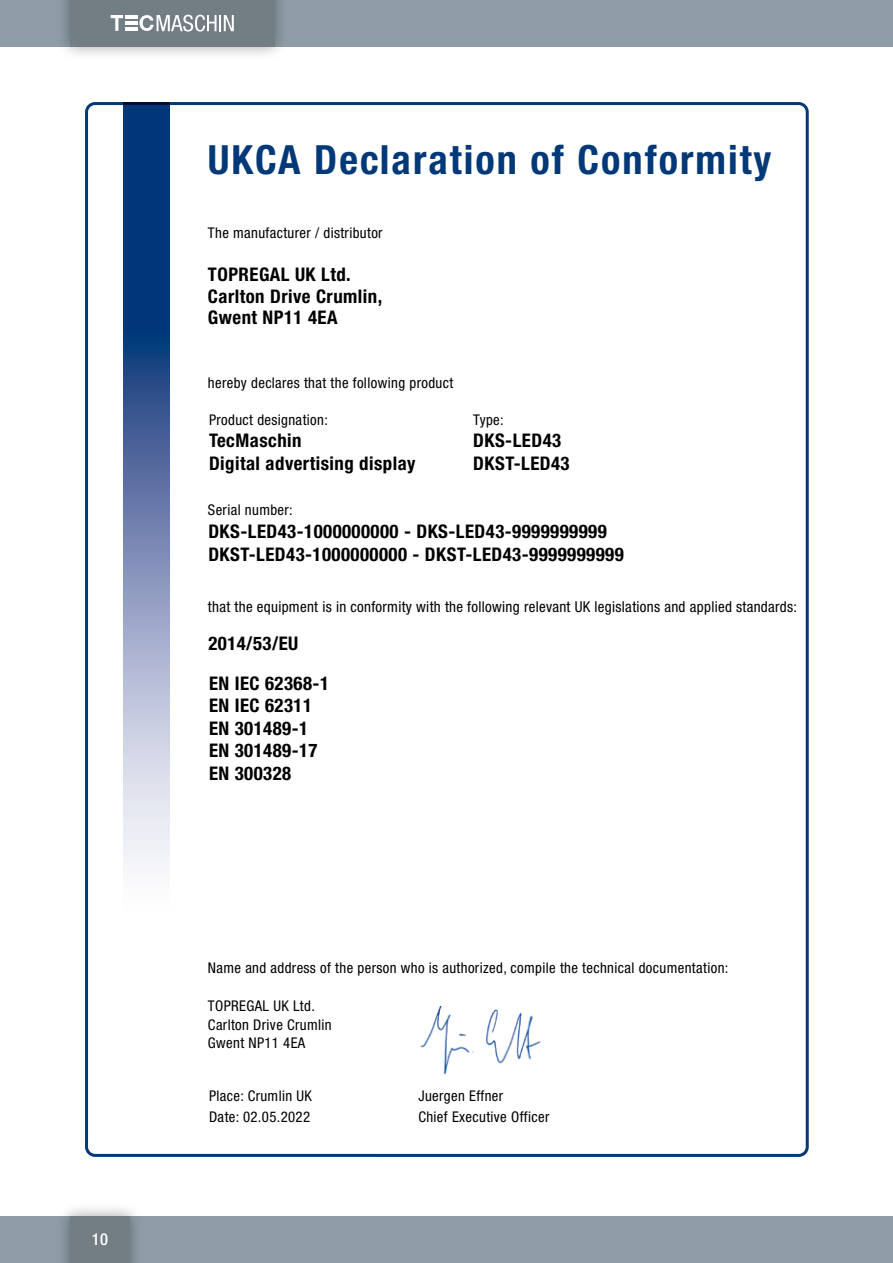
<style>
.page{position:relative;width:893px;height:1263px;background:#fff}
.page>*{position:absolute;margin:0;border:0;box-sizing:border-box;transform-origin:0 0}
.t1{font:700 condensed 40.35px "Helvetica Neue LT Pro";letter-spacing:.05em;color:#003878}
.t2{font:700 condensed 18.75px/22.5px "Helvetica Neue LT Pro";letter-spacing:.025em;color:#000}
.t3{font:500 condensed 16.5px "Helvetica Neue LT Pro";color:#fff}
.t4{font:condensed 15px "Helvetica Neue LT Pro";letter-spacing:.02em;color:#000}
.t5{font:condensed 14.7px/18.8px "Helvetica Neue LT Pro";letter-spacing:.025em;color:#000}
</style>
<div class="page">
<div style="left:0;top:1216px;width:893px;height:47px;background:#8e9da7"></div>
<div style="left:0;top:0;width:893px;height:47px;background:#8e9da7"></div>
<div style="left:56px;top:0;width:233px;height:61px;background:#000;opacity:.35"></div>
<div style="left:70px;top:0;width:204px;height:47px;background:#727d84"></div>
<div style="left:56px;top:1202px;width:88px;height:61px;background:#000;opacity:.35"></div>
<div style="left:70px;top:1216px;width:60px;height:47px;background:#727d84"></div>
<svg style="left:111px;top:15px;width:123px;height:17px"></svg>
<svg style="left:123px;top:102px;width:46px;height:763px"></svg>
<img style="left:420px;top:1006px;width:121px;height:68px">
<p class="t3" style="left:92px;top:1229px;width:18px">10</p>
<h1 class="t1" style="left:208px;top:135px;width:565px">UKCA Declaration of Conformity</h1>
<p class="t5" style="left:208px;top:223px;width:176px">The manufacturer / distributor</p>
<p class="t2" style="left:208px;top:264px;width:176px;line-height:21.5px">TOPREGAL UK Ltd.<br>Carlton Drive Crumlin,<br>Gwent NP11 4EA</p>
<p class="t5" style="left:208px;top:374px;width:247px">hereby declares that the following product</p>
<p class="t5" style="left:209px;top:410px;width:120px">Product designation:</p>
<p class="t5" style="left:473px;top:410px;width:32px">Type:</p>
<p class="t2" style="left:209px;top:429px;width:208px">TecMaschin<br>Digital advertising display</p>
<p class="t2" style="left:473px;top:429px;width:98px">DKS-LED43<br>DKST-LED43</p>
<p class="t5" style="left:208px;top:500px;width:86px">Serial number:</p>
<p class="t2" style="left:208px;top:520px;width:417px">DKS-LED43-1000000000 - DKS-LED43-9999999999<br>DKST-LED43-1000000000 - DKST-LED43-9999999999</p>
<p class="t4" style="left:208px;top:598px;width:591px">that the equipment is in conformity with the following relevant UK legislations and applied standards:</p>
<p class="t2" style="left:208px;top:623px;width:122px;line-height:39.8px">2014/53/EU<br>EN IEC 62368-1</p>
<p class="t2" style="left:209px;top:694px;width:110px">EN IEC 62311<br>EN 301489-1<br>EN 301489-17<br>EN 300328</p>
<p class="t5" style="left:208px;top:958px;width:522px">Name and address of the person who is authorized, compile the technical documentation:</p>
<p class="t5" style="left:208px;top:996px;width:125px">TOPREGAL UK Ltd.<br>Carlton Drive Crumlin<br>Gwent NP11 4EA</p>
<p class="t5" style="left:209px;top:1084px;width:104px;line-height:21.5px">Place: Crumlin UK<br>Date: 02.05.2022</p>
<p class="t5" style="left:418px;top:1084px;width:133px;line-height:21.5px">Juergen Effner<br>Chief Executive Officer</p>
</div>
